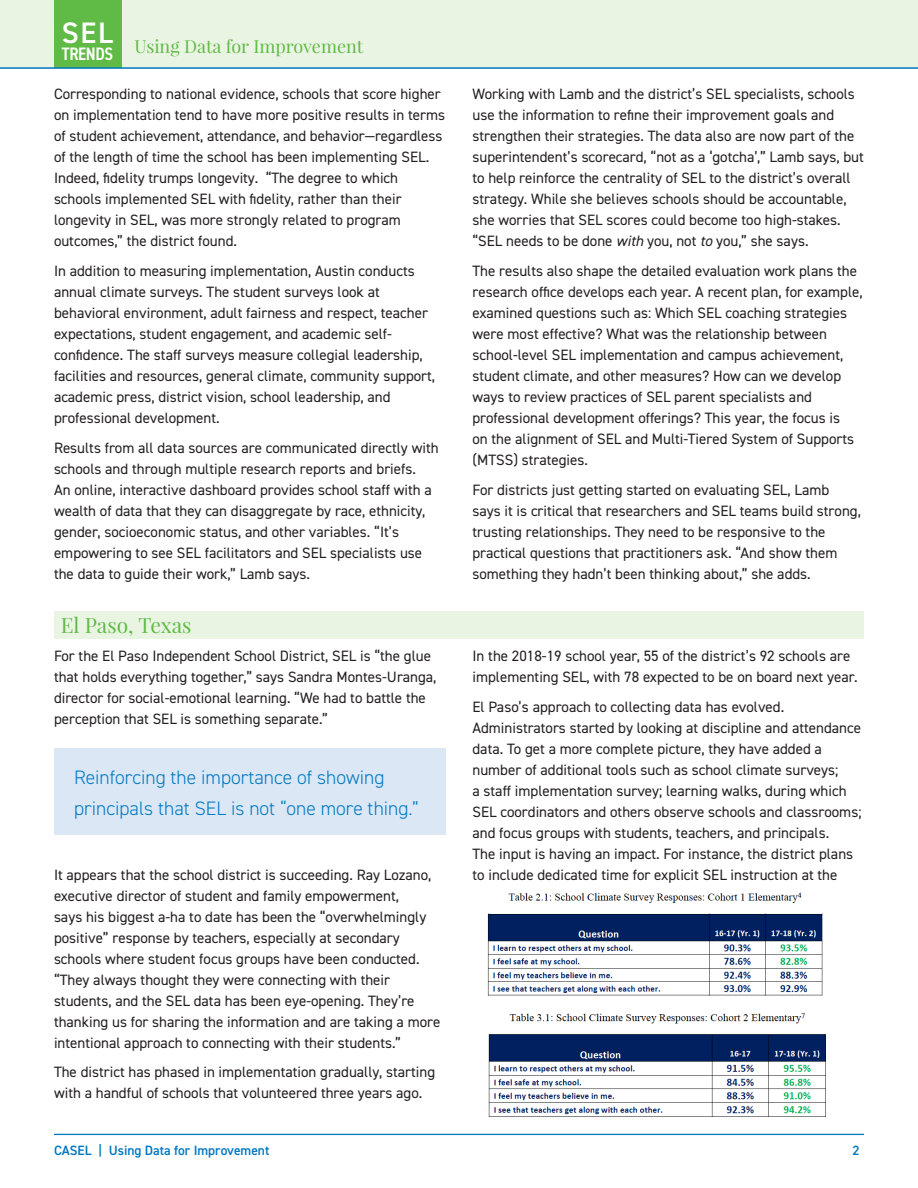
<style>
.page{position:relative;width:918px;height:1188px;background:#fff}
.page>*{position:absolute;margin:0;border:0;box-sizing:border-box;transform-origin:0 0}
.t1{font:600 29.7px "DIN2014";color:#fff}
.a_head{font:21px "Playfair Display";color:#60bb46}
.t2{font:300 19.5px/30.9px "DIN2014";color:#0079c2}
.t3{font:18px "Playfair Display";color:#60bb46}
.t4{font:600 condensed 18px "DIN2014";letter-spacing:-.02em;color:#fff}
.body{font:15px/21px "DIN2014";color:#231f20}
.t5{font:600 13.5px "DIN2014";color:#0079c2}
.s1{font-style:italic}
</style>
<div class="page">
<div style="left:0;top:0;width:918px;height:68px;background:#eaf4e3"></div>
<div style="left:54px;top:0;width:67px;height:68px;background:#60bb46"></div>
<hr style="left:54px;top:1134px;width:810px;height:1px;background:#0079c2">
<hr style="left:0;top:67px;width:918px;height:2px;background:#0079c2">
<div style="left:54px;top:611px;width:810px;height:28px;background:#eaf4e3"></div>
<div style="left:54px;top:748px;width:392px;height:87px;background:#dbe7f5"></div>
<img style="left:487px;top:892px;width:336px;height:104px">
<img style="left:488px;top:1013px;width:338px;height:104px">
<h1 class="t1" style="left:62px;top:14px;width:53px">SEL</h1>
<p class="t4" style="left:62px;top:42px;width:53px">TRENDS</p>
<p class="t3" style="left:135px;top:35px;width:230px">Using Data for Improvement</p>
<p class="body" style="left:54px;top:83px;width:393px">Corresponding to national evidence, schools that score higher on implementation tend to have more positive results in terms of student achievement, attendance, and behavior—regardless of the length of time the school has been implementing SEL.<br>Indeed, fidelity trumps longevity. “The degree to which schools implemented SEL with fidelity, rather than their longevity in SEL, was more strongly related to program outcomes,” the district found.</p>
<p class="body" style="left:54px;top:260px;width:383px">In addition to measuring implementation, Austin conducts annual climate surveys. The student surveys look at behavioral environment, adult fairness and respect, teacher expectations, student engagement, and academic self&shy;confidence. The staff surveys measure collegial leadership, facilities and resources, general climate, community support, academic press, district vision, school leadership, and professional development.</p>
<p class="body" style="left:54px;top:437px;width:386px">Results from all data sources are communicated directly with schools and through multiple research reports and briefs.<br>An online, interactive dashboard provides school staff with a wealth of data that they can disaggregate by race, ethnicity, gender, socioeconomic status, and other variables. “It’s empowering to see SEL facilitators and SEL specialists use the data to guide their work,” Lamb says.</p>
<p class="a_head" style="left:61px;top:612px;width:132px">El Paso, Texas</p>
<p class="body" style="left:54px;top:645px;width:384px">For the El Paso Independent School District, SEL is “the glue that holds everything together,” says Sandra Montes-Uranga, director for social-emotional learning. “We had to battle the perception that SEL is something separate.”</p>
<p class="t2" style="left:74px;top:762px;width:346px">Reinforcing the importance of showing principals that SEL is not “one more thing.”</p>
<p class="body" style="left:54px;top:864px;width:388px">It appears that the school district is succeeding. Ray Lozano, executive director of student and family empowerment,<br>says his biggest a-ha to date has been the “overwhelmingly positive” response by teachers, especially at secondary schools where student focus groups have been conducted. “They always thought they were connecting with their students, and the SEL data has been eye-opening. They’re thanking us for sharing the information and are taking a more intentional approach to connecting with their students.”</p>
<p class="body" style="left:54px;top:1061px;width:383px">The district has phased in implementation gradually, starting with a handful of schools that volunteered three years ago.</p>
<p class="body" style="left:472px;top:83px;width:393px">Working with Lamb and the district’s SEL specialists, schools use the information to refine their improvement goals and strengthen their strategies. The data also are now part of the superintendent’s scorecard, “not as a ‘gotcha’,” Lamb says, but to help reinforce the centrality of SEL to the district’s overall strategy. While she believes schools should be accountable, she worries that SEL scores could become too high-stakes. “SEL needs to be done <span class="s1">with</span> you, not <span class="s1">to</span> you,” she says.</p>
<p class="body" style="left:472px;top:260px;width:392px">The results also shape the detailed evaluation work plans the research office develops each year. A recent plan, for example, examined questions such as: Which SEL coaching strategies were most effective? What was the relationship between school-level SEL implementation and campus achievement, student climate, and other measures? How can we develop ways to review practices of SEL parent specialists and professional development offerings? This year, the focus is<br>on the alignment of SEL and Multi-Tiered System of Supports (MTSS) strategies.</p>
<p class="body" style="left:472px;top:479px;width:390px">For districts just getting started on evaluating SEL, Lamb says it is critical that researchers and SEL teams build strong, trusting relationships. They need to be responsive to the practical questions that practitioners ask. “And show them something they hadn’t been thinking about,” she adds.</p>
<p class="body" style="left:472px;top:645px;width:387px">In the 2018-19 school year, 55 of the district’s 92 schools are implementing SEL, with 78 expected to be on board next year.</p>
<p class="body" style="left:472px;top:696px;width:391px">El Paso’s approach to collecting data has evolved.<br>Administrators started by looking at discipline and attendance data. To get a more complete picture, they have added a number of additional tools such as school climate surveys;<br>a staff implementation survey; learning walks, during which SEL coordinators and others observe schools and classrooms; and focus groups with students, teachers, and principals.<br>The input is having an impact. For instance, the district plans to include dedicated time for explicit SEL instruction at the</p>
<p class="t5" style="left:54px;top:1142px;width:217px">CASEL | Using Data for Improvement</p>
<p class="t5" style="left:852px;top:1142px;width:9px">2</p>
</div>
